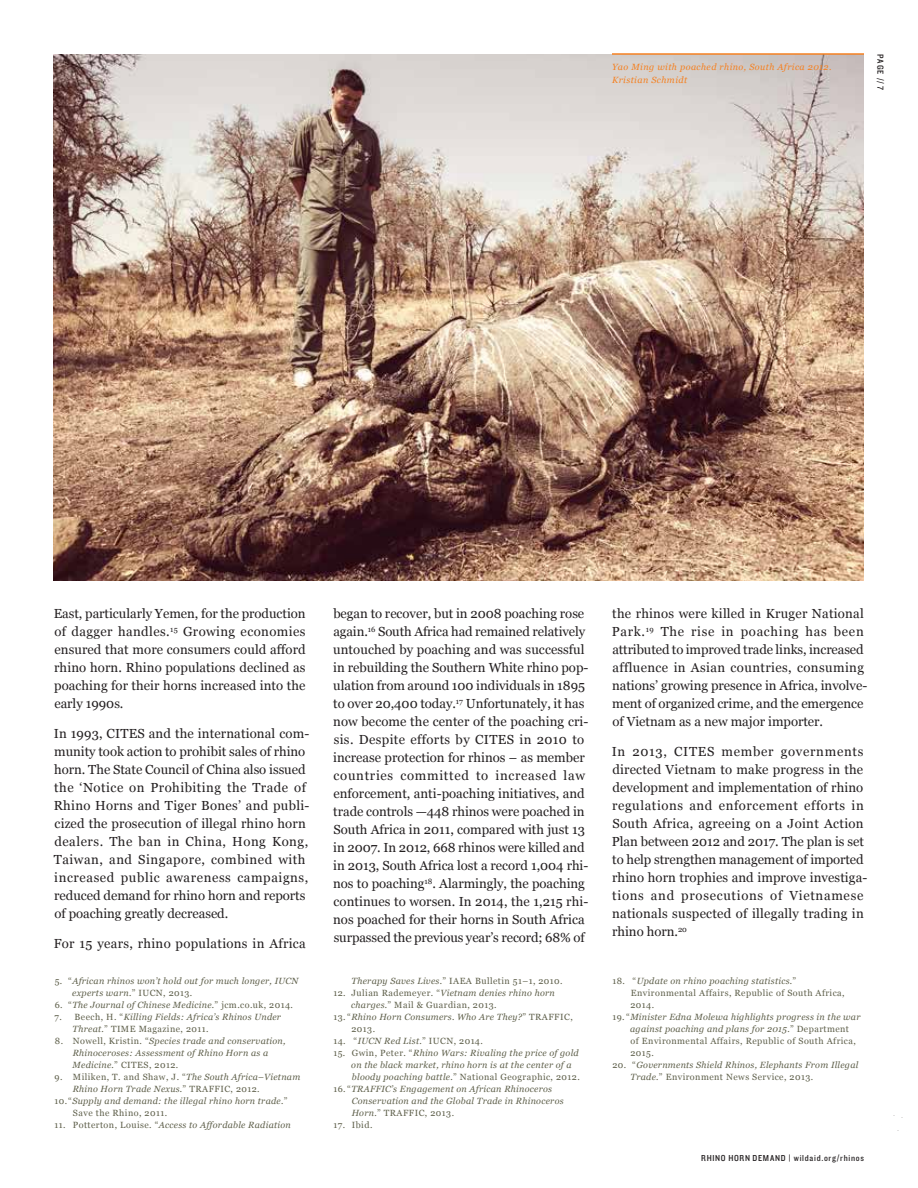
<style>
.page{position:relative;width:918px;height:1188px;background:#fff}
.page>*{position:absolute;margin:0;border:0;box-sizing:border-box;transform-origin:0 0}
.t1{font:13.2px/18px "Georgia";color:#231f20}
.t2{font:13.2px "Georgia";letter-spacing:.025em;color:#231f20}
.t3{font:italic 9px/12px "Georgia";letter-spacing:.03em;color:#5f604b}
.t4{font:9px/12px "Georgia";letter-spacing:.05em;color:#5f604b}
.t5{font:italic 9px/13.5px "Georgia";letter-spacing:.05em;color:#f58020}
.t6{font:9px "Knockout 30 Junior Welterwt";letter-spacing:.08em;color:#231f20}
.s1{font-style:normal}
.s2{font-style:italic}
</style>
<div class="page">
<img style="left:53px;top:54px;width:810px;height:526px">
<hr style="left:612px;top:53px;width:252px;height:2px;background:#f58020">
<p class="t5" style="left:612px;top:60px;width:221px">Yao Ming with poached rhino, South Africa 2012.<br>Kristian Schmidt</p>
<p class="t6" style="left:887px;top:54px;width:38px;rotate:90deg">PAGE // 7</p>
<p class="t1" style="left:54px;top:604px;width:254px;text-align:justify">East, particularly Yemen, for the production of dagger handles.<sup>15</sup> Growing economies ensured that more consumers could afford rhino horn. Rhino populations declined as poaching for their horns increased into the early 1990s.</p>
<p class="t1" style="left:54px;top:724px;width:257px">In 1993, CITES and the international com&shy;munity took action to prohibit sales of rhino horn. The State Council of China also issued the ‘Notice on Prohibiting the Trade of Rhino Horns and Tiger Bones’ and publi&shy;cized the prosecution of illegal rhino horn dealers. The ban in China, Hong Kong, Taiwan, and Singapore, combined with increased public awareness campaigns, reduced demand for rhino horn and reports of poaching greatly decreased.</p>
<p class="t2" style="left:54px;top:934px;width:254px">For 15 years, rhino populations in Africa</p>
<p class="t3" style="left:72px;top:975px;width:228px;text-indent:-18px"><span class="s1">5. “</span>African rhinos won’t hold out for much longer, IUCN experts warn.<span class="s1">” IUCN, 2013.</span></p>
<p class="t3" style="left:55px;top:999px;width:240px"><span class="s1">6. “</span>The Journal of Chinese Medicine.<span class="s1">” jcm.co.uk, 2014.</span></p>
<p class="t3" style="left:73px;top:1011px;width:210px;text-indent:-18px"><span class="s1">7. Beech, H. “</span>Killing Fields: Africa’s Rhinos Under<br>Threat.<span class="s1">” TIME Magazine, 2011.</span></p>
<p class="t3" style="left:73px;top:1035px;width:214px;text-indent:-18px"><span class="s1">8. Nowell, Kristin. “</span>Species trade and conservation,<br>Rhinoceroses: Assessment of Rhino Horn as a<br>Medicine.<span class="s1">” CITES, 2012.</span></p>
<p class="t4" style="left:55px;top:1071px;width:247px">9. Miliken, T. and Shaw, J. “<span class="s2">The South Africa–Vietnam</span></p>
<p class="t3" style="left:73px;top:1083px;width:189px">Rhino Horn Trade Nexus.<span class="s1">” TRAFFIC, 2012.</span></p>
<p class="t3" style="left:54px;top:1095px;width:235px"><span class="s1">10.“</span>Supply and demand: the illegal rhino horn trade.<span class="s1">”</span></p>
<p class="t4" style="left:73px;top:1106px;width:96px">Save the Rhino, 2011.</p>
<p class="t3" style="left:54px;top:1118px;width:238px"><span class="s1">11. Potterton, Louise. “</span>Access to Affordable Radiation</p>
<p class="t1" style="left:333px;top:604px;width:257px">began to recover, but in 2008 poaching rose again.<sup>16</sup> South Africa had remained relatively untouched by poaching and was successful in rebuilding the Southern White rhino pop&shy;ulation from around 100 individuals in 1895 to over 20,400 today.<sup>17</sup> Unfortunately, it has now become the center of the poaching cri&shy;sis. Despite efforts by CITES in 2010 to increase protection for rhinos – as member countries committed to increased law enforcement, anti-poaching initiatives, and trade controls —448 rhinos were poached in South Africa in 2011, compared with just 13 in 2007. In 2012, 668 rhinos were killed and in 2013, South Africa lost a record 1,004 rhi&shy;nos to poaching<sup>18</sup>. Alarmingly, the poaching continues to worsen. In 2014, the 1,215 rhi&shy;nos poached for their horns in South Africa surpassed the previous year’s record; 68% of</p>
<p class="t1" style="left:612px;top:604px;width:257px">the rhinos were killed in Kruger National Park.<sup>19</sup> The rise in poaching has been attributed to improved trade links, increased affluence in Asian countries, consuming nations’ growing presence in Africa, involve&shy;ment of organized crime, and the emergence of Vietnam as a new major importer.</p>
<p class="t1" style="left:612px;top:742px;width:257px">In 2013, CITES member governments directed Vietnam to make progress in the development and implementation of rhino regulations and enforcement efforts in South Africa, agreeing on a Joint Action Plan between 2012 and 2017. The plan is set to help strengthen management of imported rhino horn trophies and improve investiga&shy;tions and prosecutions of Vietnamese nationals suspected of illegally trading in rhino horn.<sup>20</sup></p>
<p class="t4" style="left:352px;top:974px;width:213px"><span class="s2">Therapy Saves Lives.</span>” IAEA Bulletin 51–1, 2010.</p>
<p class="t4" style="left:351px;top:986px;width:205px;text-indent:-18px">12. Julian Rademeyer. “<span class="s2">Vietnam denies rhino horn charges.</span>” Mail &amp; Guardian, 2013.</p>
<p class="t3" style="left:351px;top:1010px;width:223px;text-indent:-18px"><span class="s1">13. “</span>Rhino Horn Consumers. Who Are They?<span class="s1">” TRAFFIC,<br>2013.</span></p>
<p class="t4" style="left:333px;top:1034px;width:151px">14. “<span class="s2">IUCN Red List.</span>” IUCN, 2014.</p>
<p class="t3" style="left:351px;top:1046px;width:230px;text-indent:-18px"><span class="s1">15. Gwin, Peter. “</span>Rhino Wars: Rivaling the price of gold on the black market, rhino horn is at the center of a bloody poaching battle.<span class="s1">” National Geographic, 2012.</span></p>
<p class="t3" style="left:352px;top:1082px;width:214px;text-indent:-18px"><span class="s1">16. “</span>TRAFFIC’s Engagement on African Rhinoceros<br>Conservation and the Global Trade in Rhinoceros<br>Horn.<span class="s1">” TRAFFIC, 2013.</span></p>
<p class="t4" style="left:333px;top:1118px;width:41px">17. Ibid.</p>
<p class="t4" style="left:630px;top:974px;width:216px;text-indent:-18px">18. “<span class="s2">Update on rhino poaching statistics.</span>”<br>Environmental Affairs, Republic of South Africa,<br>2014.</p>
<p class="t3" style="left:630px;top:1010px;width:232px;text-indent:-18px"><span class="s1">19. “</span>Minister Edna Molewa highlights progress in the war against poaching and plans for 2015.<span class="s1">” Department<br>of Environmental Affairs, Republic of South Africa, 2015.</span></p>
<p class="t3" style="left:631px;top:1058px;width:229px;text-indent:-18px"><span class="s1">20. “</span>Governments Shield Rhinos, Elephants From Illegal<br>Trade.<span class="s1">” Environment News Service, 2013.</span></p>
<p class="t6" style="left:701px;top:1152px;width:164px">RHINO HORN DEMAND | wildaid.org/rhinos</p>
</div>
